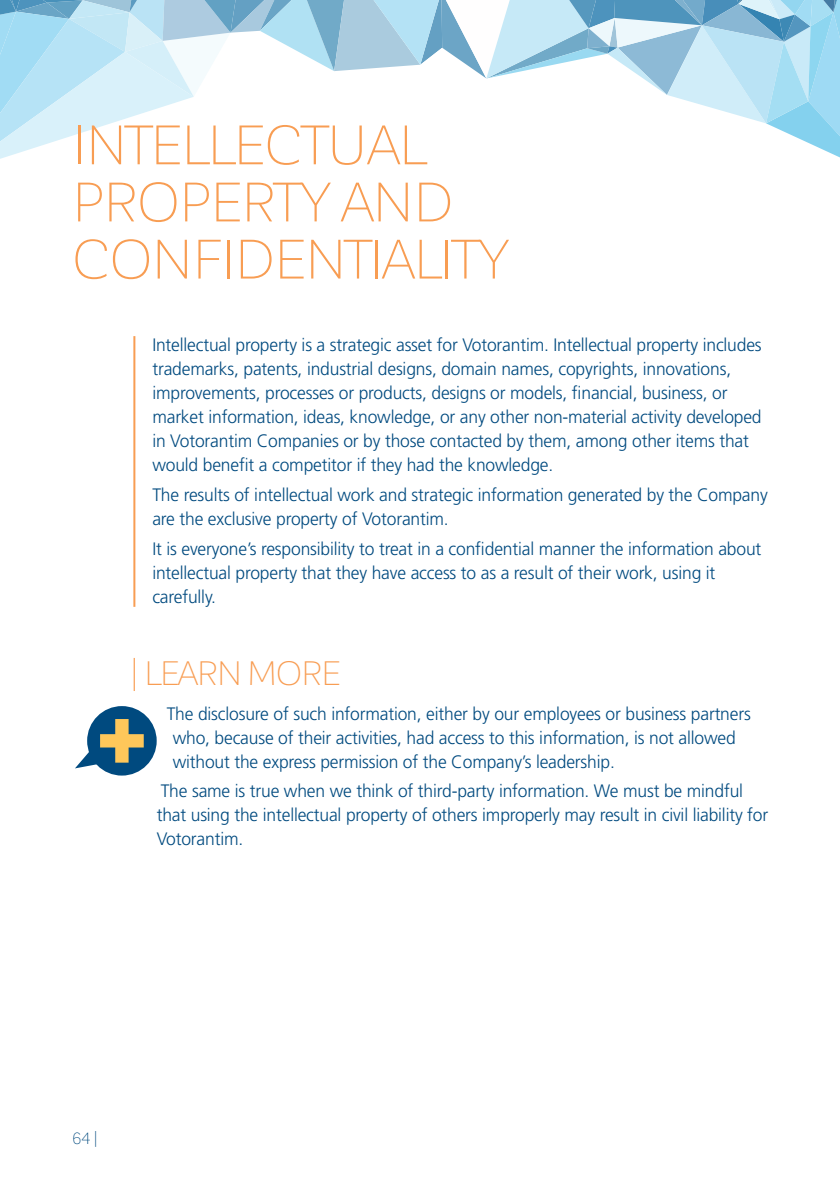
<style>
.page{position:relative;width:840px;height:1191px;background:#fff}
.page>*{position:absolute;margin:0;border:0;box-sizing:border-box;transform-origin:0 0}
.t1{font:300 54.6px/57.2px "Corporative Sans";letter-spacing:-.015em;color:#f89d53}
.t2{font:300 33.4px "Corporative Sans";letter-spacing:-.02em;color:#f89d53}
.t3{font:300 18px/24px "Frutiger LT Std";letter-spacing:-.01em;color:#004a7f}
.t4{font:300 16px "Corporative Sans";color:#004a7f}
</style>
<div class="page">
<svg style="left:0;top:0;width:839px;height:159px"></svg>
<hr style="left:133px;top:336px;width:2px;height:271px;background:#f89d53">
<svg style="left:75px;top:746px;width:25px;height:22px"></svg>
<div style="left:87px;top:706px;width:70px;height:69px;background:#004a7f;border-radius:50%"></div>
<div style="left:115px;top:719px;width:13px;height:43px;background:#fec75a"></div>
<div style="left:100px;top:734px;width:44px;height:13px;background:#fec75a"></div>
<h1 class="t1" style="left:72px;top:117px;width:437px">INTE LLECTUAL<br>PROPERTY AN D<br>CON FIDENTIALITY</h1>
<p class="t3" style="left:152px;top:333px;width:610px">Intellectual property is a strategic asset for Votorantim. Intellectual property includes trademarks, patents, industrial designs, domain names, copyrights, innovations, improvements, processes or products, designs or models, financial, business, or market information, ideas, knowledge, or any other non-material activity developed in Votorantim Companies or by those contacted by them, among other items that would benefit a competitor if they had the knowledge.</p>
<p class="t3" style="left:152px;top:483px;width:616px">The results of intellectual work and strategic information generated by the Company are the exclusive property of Votorantim.</p>
<p class="t3" style="left:152px;top:537px;width:610px">It is everyone’s responsibility to treat in a confidential manner the information about intellectual property that they have access to as a result of their work, using it carefully.</p>
<h2 class="t2" style="left:130px;top:656px;width:212px">| LEARN MORE</h2>
<p class="t3" style="left:173px;top:701px;width:579px;text-indent:-6px">The disclosure of such information, either by our employees or business partners who, because of their activities, had access to this information, is not allowed without the express permission of the Company’s leadership.</p>
<p class="t3" style="left:157px;top:779px;width:612px">The same is true when we think of third-party information. We must be mindful that using the intellectual property of others improperly may result in civil liability for<br>Votorantim.</p>
<p class="t4" style="left:72px;top:1130px;width:27px">64|</p>
</div>
